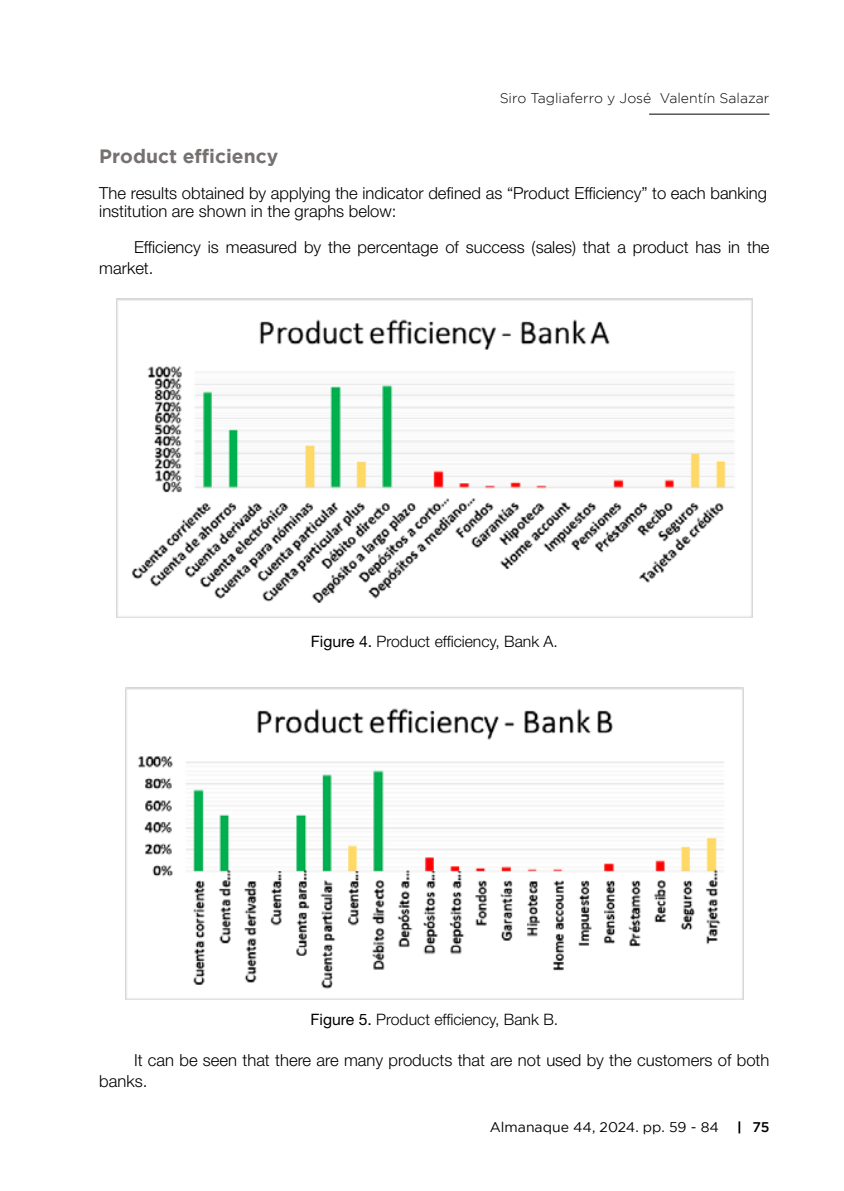
<style>
.page{position:relative;width:844px;height:1191px;background:#fff}
.page>*{position:absolute;margin:0;border:0;box-sizing:border-box;transform-origin:0 0}
.t1{font:700 19.25px "Gotham";color:#767171}
.t2{font:300 16.62px/18.4px "Helvetica Neue LT Std";color:#000}
.t3{font:300 15.75px "Helvetica Neue LT Std";color:#000}
.t4{font:300 14px "Gotham";color:#000}
.t5{font:14px "Gotham";color:#000}
.t6{font:500 14px "Gotham";color:#000}
.s1{font-weight:400}
</style>
<div class="page">
<svg style="left:738px;top:1121px;width:2px;height:12px"></svg>
<hr style="left:649px;top:114px;width:120px;height:1px;background:#000">
<img style="left:116px;top:298px;width:636px;height:319px">
<img style="left:125px;top:687px;width:618px;height:312px">
<p class="t4" style="left:499px;top:91px;width:271px">Siro Tagliaferro y José Valentín Salazar</p>
<p class="t1" style="left:99px;top:145px;width:180px">Product efficiency</p>
<p class="t2" style="left:99px;top:183px;width:669px">The results obtained by applying the indicator defined as “Product Efficiency” to each banking institution are shown in the graphs below:</p>
<p class="t2" style="left:99px;top:236px;width:671px;line-height:21.2px;text-indent:35px">Efficiency is measured by the percentage of success (sales) that a product has in the market.</p>
<p class="t3" style="left:311px;top:631px;width:248px"><span class="s1">Figure 4.</span> Product efficiency, Bank A.</p>
<p class="t3" style="left:310px;top:1010px;width:249px"><span class="s1">Figure 5.</span> Product efficiency, Bank B.</p>
<p class="t2" style="left:99px;top:1049px;width:671px;line-height:21px;text-indent:35px">It can be seen that there are many products that are not used by the customers of both banks.</p>
<p class="t5" style="left:489px;top:1119px;width:230px">Almanaque 44, 2024. pp. 59 - 84</p>
<p class="t6" style="left:752px;top:1118px;width:18px">75</p>
</div>
